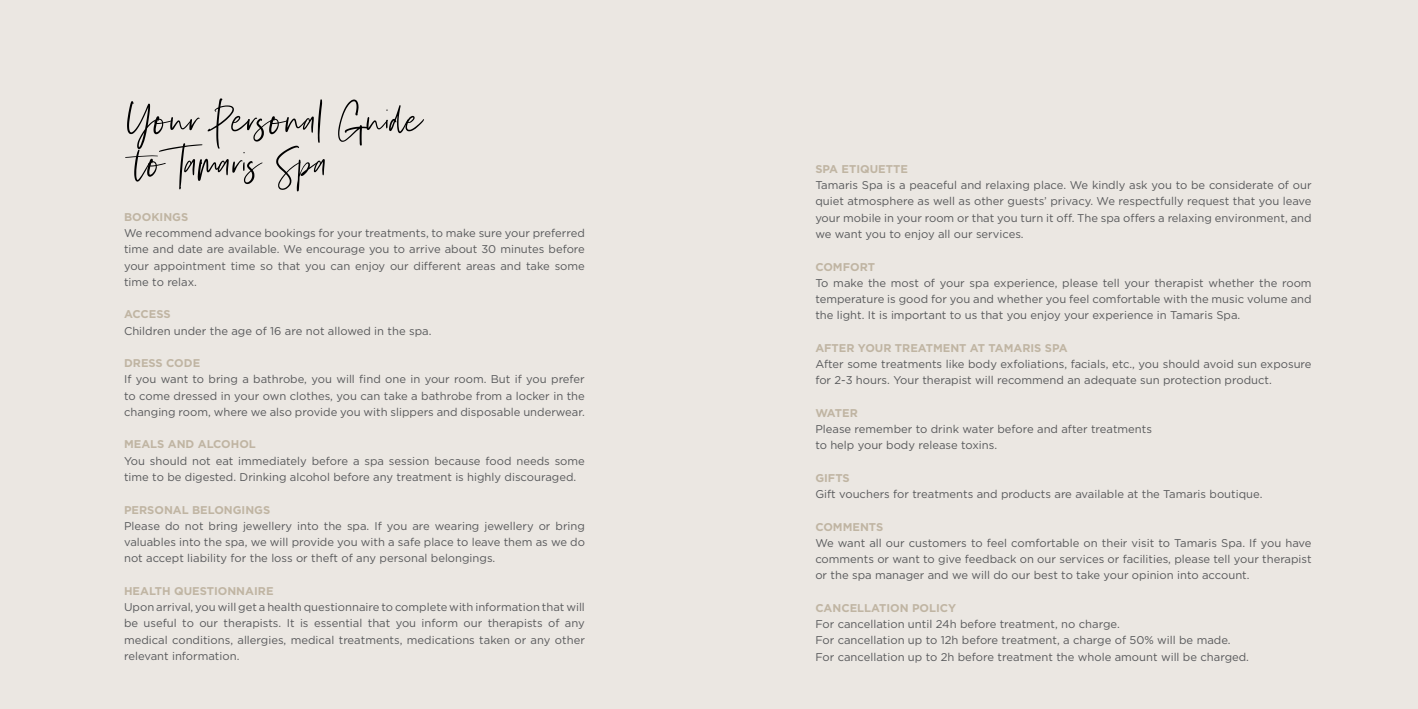
<style>
.page{position:relative;width:1418px;height:709px;background:#fff}
.page>*{position:absolute;margin:0;border:0;box-sizing:border-box;transform-origin:0 0}
.t1{font:51.25px/42.5px "Silver South Script Alt";color:#000}
.t2{font:11.25px/16.2px "Gotham Greek";color:#58595b;text-align:justify}
.t3{font:700 11.25px "Gotham Greek";color:#c0b5a3}
</style>
<div class="page">
<div style="left:0;top:0;width:1417px;height:709px;background:#ebe7e2"></div>
<h1 class="t1" style="left:124px;top:103px;width:300px">Your Personal Guide to Tamaris Spa</h1>
<p class="t3" style="left:124px;top:210px;width:66px">BOOKINGS</p>
<p class="t2" style="left:124px;top:225px;width:462px">We recommend advance bookings for your treatments, to make sure your preferred time and date are available. We encourage you to arrive about 30 minutes before your appointment time so that you can enjoy our different areas and take some time to relax.</p>
<p class="t3" style="left:124px;top:308px;width:48px">ACCESS</p>
<p class="t2" style="left:124px;top:322px;width:309px">Children under the age of 16 are not allowed in the spa.</p>
<p class="t3" style="left:124px;top:357px;width:78px">DRESS CODE</p>
<p class="t2" style="left:124px;top:371px;width:462px">If you want to bring a bathrobe, you will find one in your room. But if you prefer to come dressed in your own clothes, you can take a bathrobe from a locker in the changing room, where we also provide you with slippers and disposable underwear.</p>
<p class="t3" style="left:124px;top:438px;width:133px">MEALS AND ALCOHOL</p>
<p class="t2" style="left:124px;top:452px;width:462px">You should not eat immediately before a spa session because food needs some time to be digested. Drinking alcohol before any treatment is highly discouraged.</p>
<p class="t3" style="left:124px;top:503px;width:148px">PERSONAL BELONGINGS</p>
<p class="t2" style="left:124px;top:517px;width:462px">Please do not bring jewellery into the spa. If you are wearing jewellery or bring valuables into the spa, we will provide you with a safe place to leave them as we do not accept liability for the loss or theft of any personal belongings.</p>
<p class="t3" style="left:124px;top:584px;width:151px">HEALTH QUESTIONNAIRE</p>
<p class="t2" style="left:124px;top:598px;width:462px">Upon arrival, you will get a health questionnaire to complete with information that will be useful to our therapists. It is essential that you inform our therapists of any medical conditions, allergies, medical treatments, medications taken or any other relevant information.</p>
<p class="t3" style="left:815px;top:162px;width:94px">SPA ETIQUETTE</p>
<p class="t2" style="left:815px;top:177px;width:498px">Tamaris Spa is a peaceful and relaxing place. We kindly ask you to be considerate of our quiet atmosphere as well as other guests’ privacy. We respectfully request that you leave your mobile in your room or that you turn it off. The spa offers a relaxing environment, and we want you to enjoy all our services.</p>
<p class="t3" style="left:815px;top:260px;width:61px">COMFORT</p>
<p class="t2" style="left:815px;top:274px;width:498px">To make the most of your spa experience, please tell your therapist whether the room temperature is good for you and whether you feel comfortable with the music volume and the light. It is important to us that you enjoy your experience in Tamaris Spa.</p>
<p class="t3" style="left:815px;top:341px;width:254px">AFTER YOUR TREATMENT AT TAMARIS SPA</p>
<p class="t2" style="left:815px;top:356px;width:498px">After some treatments like body exfoliations, facials, etc., you should avoid sun exposure for 2-3 hours. Your therapist will recommend an adequate sun protection product.</p>
<p class="t3" style="left:815px;top:406px;width:44px">WATER</p>
<p class="t2" style="left:815px;top:421px;width:338px">Please remember to drink water before and after treatments to help your body release toxins.</p>
<p class="t3" style="left:815px;top:471px;width:36px">GIFTS</p>
<p class="t2" style="left:815px;top:486px;width:448px">Gift vouchers for treatments and products are available at the Tamaris boutique.</p>
<p class="t3" style="left:815px;top:520px;width:69px">COMMENTS</p>
<p class="t2" style="left:815px;top:534px;width:498px">We want all our customers to feel comfortable on their visit to Tamaris Spa. If you have comments or want to give feedback on our services or facilities, please tell your therapist or the spa manager and we will do our best to take your opinion into account.</p>
<p class="t3" style="left:815px;top:601px;width:142px">CANCELLATION POLICY</p>
<p class="t2" style="left:815px;top:616px;width:435px;text-align:left">For cancellation until 24h before treatment, no charge.<br>For cancellation up to 12h before treatment, a charge of 50% will be made.<br>For cancellation up to 2h before treatment the whole amount will be charged.</p>
</div>
